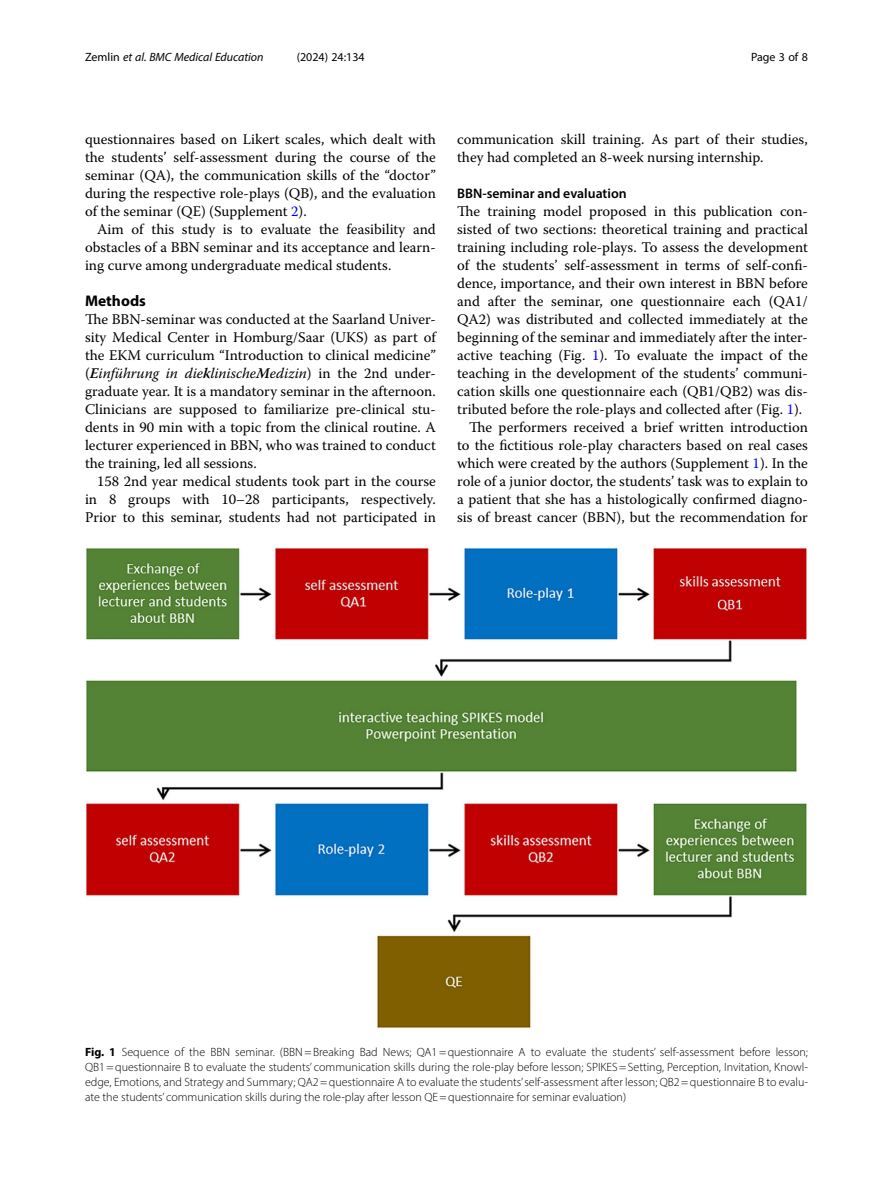
<style>
.page{position:relative;width:893px;height:1191px;background:#fff}
.page>*{position:absolute;margin:0;border:0;box-sizing:border-box;transform-origin:0 0}
.Head_1{font:700 15.45px "Myriad Pro";color:#000}
.Body_Text{font:14.7px/18px "Warnock Pro";color:#000;text-align:justify}
.Body_Text_Indent{font:14.7px/18px "Warnock Pro";color:#000;text-align:justify}
.Head_2{font:600 13.8px "Myriad Pro";color:#000}
.Figure_Caption{font:300 12px/15px "Myriad Pro";color:#000;text-align:justify}
.t1{font:italic 12px "Myriad Pro";color:#000}
.t2{font:12px "Myriad Pro";color:#000}
.s1{font-style:normal}
.s2{color:#00f}
.s3{font-weight:600;font-style:italic}
.s4{font-style:italic}
.s5{font-weight:700}
</style>
<div class="page">
<img style="left:85px;top:548px;width:722px;height:480px">
<p class="t1" style="left:85px;top:50px;width:180px"><span class="s1">Zemlin</span> et al. BMC Medical Education</p>
<p class="t2" style="left:297px;top:50px;width:70px">(2024) 24:134</p>
<p class="t2" style="left:751px;top:50px;width:58px">Page 3 of 8</p>
<p class="Body_Text_Indent" style="left:85px;top:130px;width:352px">questionnaires based on Likert scales, which dealt with the students’ self-assessment during the course of the seminar (QA), the communication skills of the “doctor” during the respective role-plays (QB), and the evaluation of the seminar (QE) (Supplement <span class="s2">2</span>).</p>
<p class="Body_Text_Indent" style="left:85px;top:220px;width:352px;text-indent:12px">Aim of this study is to evaluate the feasibility and obstacles of a BBN seminar and its acceptance and learn&shy;ing curve among undergraduate medical students.</p>
<p class="Head_1" style="left:85px;top:291px;width:62px">Methods</p>
<p class="Body_Text" style="left:85px;top:310px;width:352px">The BBN-seminar was conducted at the Saarland Univer&shy;sity Medical Center in Homburg/Saar (UKS) as part of the EKM curriculum “Introduction to clinical medicine” (<span class="s3">E</span><span class="s4">inführung in die</span><span class="s3">k</span><span class="s4">linische</span><span class="s3">M</span><span class="s4">edizin</span>) in the 2nd under&shy;graduate year. It is a mandatory seminar in the afternoon.<br>Clinicians are supposed to familiarize pre-clinical stu&shy;dents in 90 min with a topic from the clinical routine. A lecturer experienced in BBN, who was trained to conduct the training, led all sessions.</p>
<p class="Body_Text_Indent" style="left:85px;top:472px;width:352px;text-indent:12px">158 2nd year medical students took part in the course in 8 groups with 10–28 participants, respectively.<br>Prior to this seminar, students had not participated in</p>
<p class="Body_Text_Indent" style="left:457px;top:130px;width:352px">communication skill training. As part of their studies, they had completed an 8-week nursing internship.</p>
<p class="Head_2" style="left:457px;top:185px;width:171px">BBN-seminar and evaluation</p>
<p class="Body_Text" style="left:457px;top:202px;width:352px">The training model proposed in this publication con&shy;sisted of two sections: theoretical training and practical training including role-plays. To assess the development of the students’ self-assessment in terms of self-confi&shy;dence, importance, and their own interest in BBN before and after the seminar, one questionnaire each (QA1/ QA2) was distributed and collected immediately at the beginning of the seminar and immediately after the inter&shy;active teaching (Fig. <span class="s2">1</span>). To evaluate the impact of the teaching in the development of the students’ communi&shy;cation skills one questionnaire each (QB1/QB2) was dis&shy;tributed before the role-plays and collected after (Fig. <span class="s2">1</span>).</p>
<p class="Body_Text_Indent" style="left:457px;top:418px;width:352px;text-indent:12px">The performers received a brief written introduction to the fictitious role-play characters based on real cases which were created by the authors (Supplement <span class="s2">1</span>). In the role of a junior doctor, the students’ task was to explain to a patient that she has a histologically confirmed diagno&shy;sis of breast cancer (BBN), but the recommendation for</p>
<p class="Figure_Caption" style="left:85px;top:1044px;width:724px"><span class="s5">Fig. 1</span> Sequence of the BBN seminar. (BBN=Breaking Bad News; QA1=questionnaire A to evaluate the students’ self-assessment before lesson; QB1=questionnaire B to evaluate the students’ communication skills during the role-play before lesson; SPIKES=Setting, Perception, Invitation, Knowl&shy;edge, Emotions, and Strategy and Summary; QA2=questionnaire A to evaluate the students’ self-assessment after lesson; QB2=questionnaire B to evalu&shy;ate the students’ communication skills during the role-play after lesson QE=questionnaire for seminar evaluation)</p>
</div>
